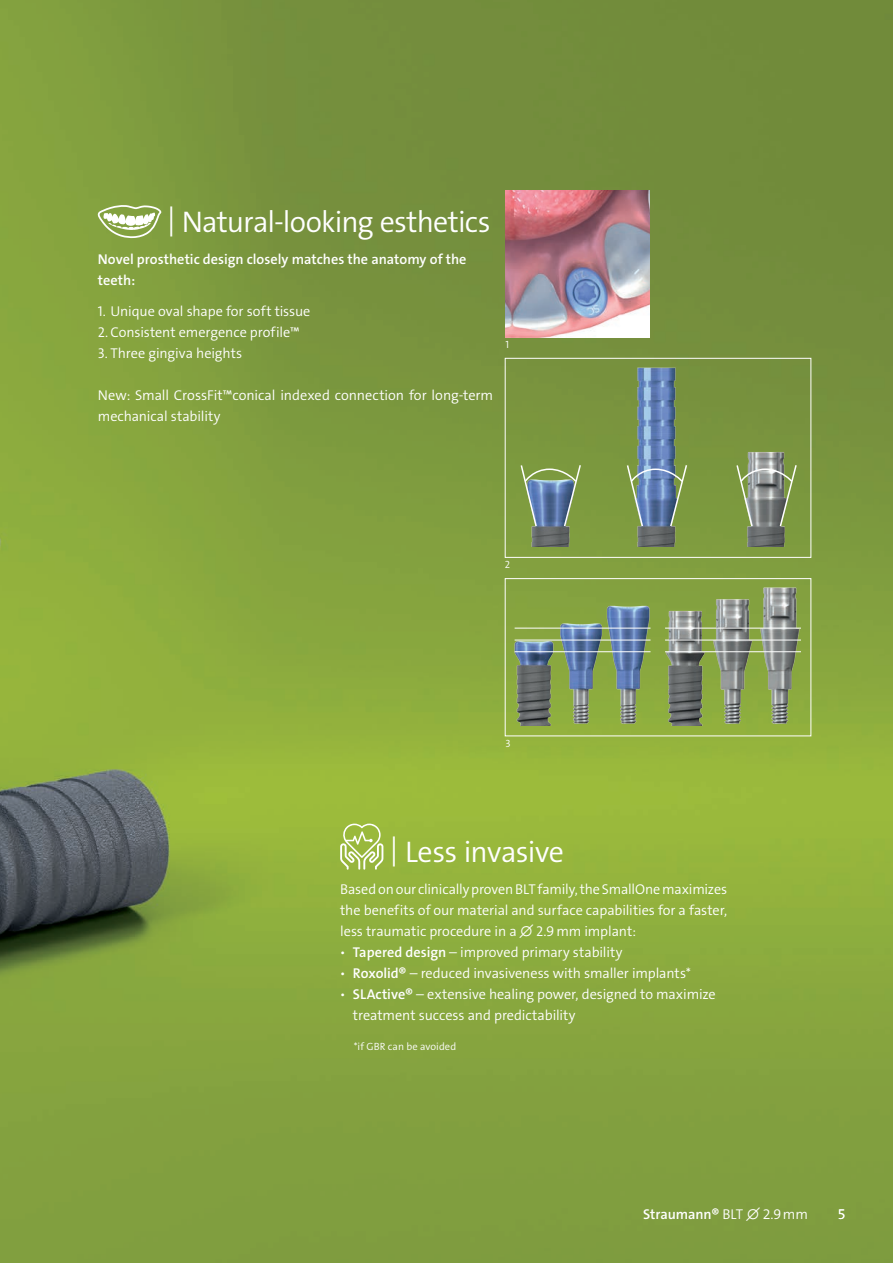
<style>
.page{position:relative;width:893px;height:1263px;background:#fff}
.page>*{position:absolute;margin:0;border:0;box-sizing:border-box;transform-origin:0 0}
.Icon_with_Title{font:30px "The Sans LP4 Se Lig";letter-spacing:-.025em;color:#fff}
.Copy{font:14.25px/21px "The Sans LP4 Se Lig";letter-spacing:-.005em;color:#fff}
.Copy-2{font:14.25px/21px "The Sans LP6 Se Bld";color:#fff}
.t1{font:10.5px "The Sans LP4 Se Lig";letter-spacing:.01em;color:#fff}
.s1{font-family:"The Sans LP6 Se Bld"}
.s2{font-family:"The Sans LP4 Se Lig"}
</style>
<div class="page">
<img style="left:0;top:0;width:893px;height:1263px">
<div style="left:505px;top:578px;width:306px;height:158px;border:1px solid #fff"></div>
<div style="left:505px;top:358px;width:306px;height:200px;border:1px solid #fff"></div>
<svg style="left:96px;top:203px;width:67px;height:36px"></svg>
<svg style="left:340px;top:824px;width:43px;height:46px"></svg>
<img style="left:511px;top:579px;width:144px;height:146px">
<img style="left:661px;top:579px;width:144px;height:146px">
<img style="left:505px;top:463px;width:89px;height:84px">
<img style="left:722px;top:447px;width:89px;height:100px">
<img style="left:612px;top:358px;width:92px;height:189px">
<img style="left:506px;top:190px;width:143px;height:147px">
<hr style="left:665px;top:651px;width:136px;height:1px;background:#fff">
<hr style="left:515px;top:651px;width:135px;height:1px;background:#fff">
<hr style="left:665px;top:640px;width:136px;height:1px;background:#fff">
<hr style="left:515px;top:640px;width:135px;height:1px;background:#fff">
<hr style="left:665px;top:628px;width:136px;height:1px;background:#fff">
<hr style="left:515px;top:628px;width:135px;height:1px;background:#fff">
<svg style="left:519px;top:463px;width:63px;height:65px;background:#78937c"></svg>
<svg style="left:626px;top:463px;width:62px;height:65px;background:#75908a"></svg>
<svg style="left:735px;top:463px;width:63px;height:65px;background:#8b9876"></svg>
<p class="Icon_with_Title" style="left:167px;top:203px;width:325px">| Natural-looking esthetics</p>
<p class="Copy-2" style="left:98px;top:248px;width:370px">Novel prosthetic design closely matches the anatomy of the teeth:</p>
<p class="Copy" style="left:98px;top:301px;width:214px">1. Unique oval shape for soft tissue</p>
<p class="Copy" style="left:98px;top:322px;width:204px">2. Consistent emergence profile™</p>
<p class="Copy" style="left:98px;top:343px;width:146px">3. Three gingiva heights</p>
<p class="Copy" style="left:98px;top:385px;width:397px">New: Small CrossFit™conical indexed connection for long-term mechanical stability</p>
<p class="t1" style="left:506px;top:338px;width:5px">1</p>
<p class="t1" style="left:505px;top:558px;width:7px">2</p>
<p class="t1" style="left:505px;top:736px;width:7px">3</p>
<p class="Icon_with_Title" style="left:390px;top:833px;width:176px">| Less invasive</p>
<p class="Copy" style="left:340px;top:878px;width:389px;text-align:justify">Based on our clinically proven BLT family, the SmallOne maximizes the benefits of our material and surface capabilities for a faster, less traumatic procedure in a ∅ 2.9mm implant:</p>
<p class="Copy" style="left:340px;top:941px;width:284px">ѹ <span class="s1">Tapered design</span> – improved primary stability</p>
<p class="Copy" style="left:340px;top:962px;width:352px">ѹ <span class="s1">Roxolid®</span> – reduced invasiveness with smaller implants*</p>
<p class="Copy" style="left:353px;top:983px;width:364px;text-indent:-13px">ѹ <span class="s1">SLActive®</span> – extensive healing power, designed to maximize treatment success and predictability</p>
<p class="t1" style="left:354px;top:1039px;width:104px">*if GBR can be avoided</p>
<p class="Copy-2" style="left:643px;top:1204px;width:166px">Straumann® <span class="s2">BLT ∅ 2.9mm</span></p>
<p class="Copy" style="left:838px;top:1204px;width:9px">5</p>
</div>
